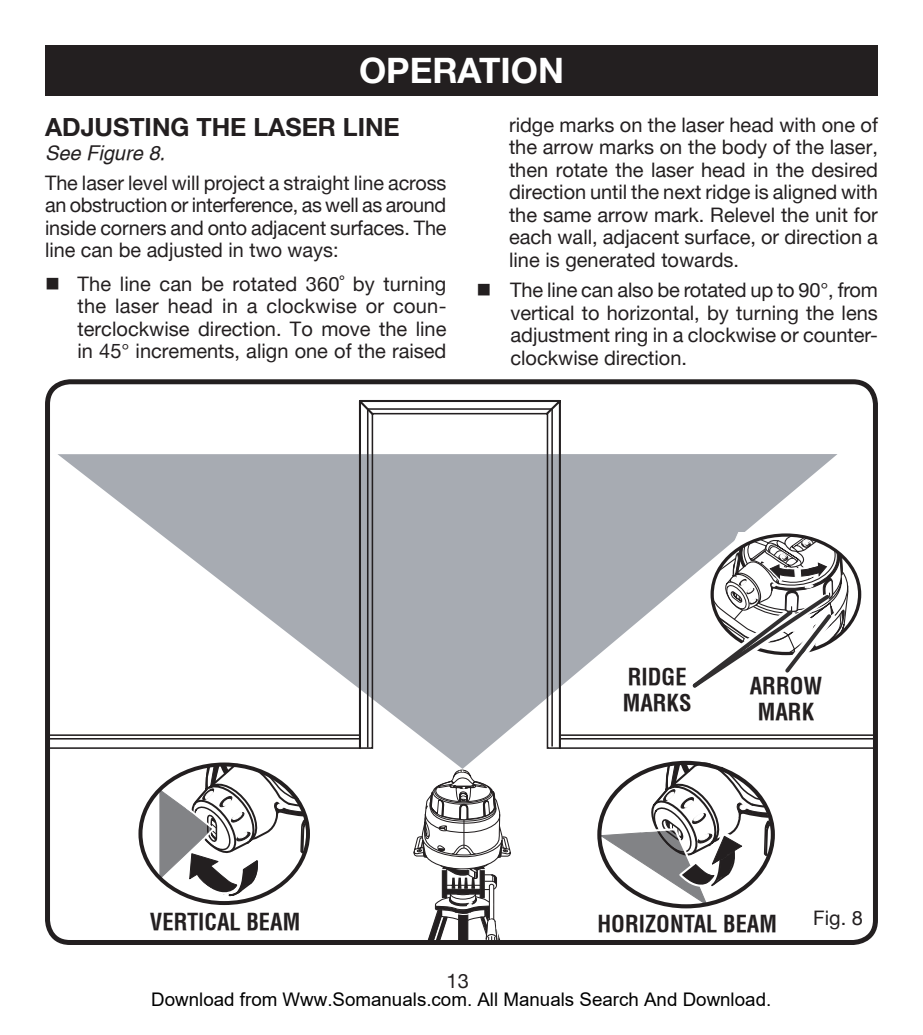
<style>
.page{position:relative;width:923px;height:1035px;background:#fff}
.page>*{position:absolute;margin:0;border:0;box-sizing:border-box;transform-origin:0 0}
.HEADING{font:700 35px "Helvetica Neue";color:#fff}
.Heading_2{font:700 25px "Helvetica Neue";color:#231f20}
.callout{font:700 condensed 22.5px "Helvetica";color:#231f20}
.bullets{font:20px/22.5px "Helvetica Neue";color:#231f20;text-align:justify}
.step{font:20px/22.5px "Helvetica Neue";color:#231f20;text-align:justify}
.see_figure{font:italic 20px "Helvetica";color:#231f20}
.t1{font:18.75px "Arial";color:#000}
</style>
<div class="page">
<svg style="left:45px;top:379px;width:833px;height:563px"></svg>
<div style="left:45px;top:45px;width:832px;height:51px;background:#231f20"></div>
<svg style="left:159px;top:762px;width:149px;height:143px"></svg>
<svg style="left:597px;top:762px;width:175px;height:146px"></svg>
<svg style="left:689px;top:532px;width:160px;height:159px"></svg>
<p class="HEADING" style="left:359px;top:49px;width:206px">OPERATION</p>
<p class="Heading_2" style="left:45px;top:112px;width:356px">ADJUSTING THE LASER LINE</p>
<p class="see_figure" style="left:45px;top:141px;width:122px">See Figure 8.</p>
<p class="bullets" style="left:45px;top:171px;width:403px">The laser level will project a straight line across an obstruction or interference, as well as around inside corners and onto adjacent surfaces. The line can be adjusted in two ways:</p>
<p class="bullets" style="left:77px;top:272px;width:370px;text-indent:-32px">■ The line can be rotated 360˚ by turning the laser head in a clockwise or coun&shy;terclockwise direction. To move the line in 45° increments, align one of the raised</p>
<p class="bullets" style="left:509px;top:113px;width:370px">ridge marks on the laser head with one of the arrow marks on the body of the laser, then rotate the laser head in the desired direction until the next ridge is aligned with the same arrow mark. Relevel the unit for each wall, adjacent surface, or direction a line is generated towards.</p>
<p class="step" style="left:510px;top:278px;width:369px;text-indent:-34px">■ The line can also be rotated up to 90°, from vertical to horizontal, by turning the lens adjustment ring in a clockwise or counter&shy;clockwise direction.</p>
<p class="callout" style="left:628px;top:663px;width:60px">RIDGE</p>
<p class="callout" style="left:622px;top:689px;width:70px">MARKS</p>
<p class="callout" style="left:749px;top:671px;width:74px">ARROW</p>
<p class="callout" style="left:757px;top:698px;width:58px">MARK</p>
<p class="callout" style="left:150px;top:907px;width:152px">VERTICAL BEAM</p>
<p class="callout" style="left:597px;top:909px;width:181px">HORIZONTAL BEAM</p>
<p class="bullets" style="left:446px;top:970px;width:24px">13</p>
<p class="t1" style="left:151px;top:989px;width:621px">Download from Www.Somanuals.com. All Manuals Search And Download.</p>
<p class="bullets" style="left:813px;top:906px;width:51px">Fig. 8</p>
</div>
